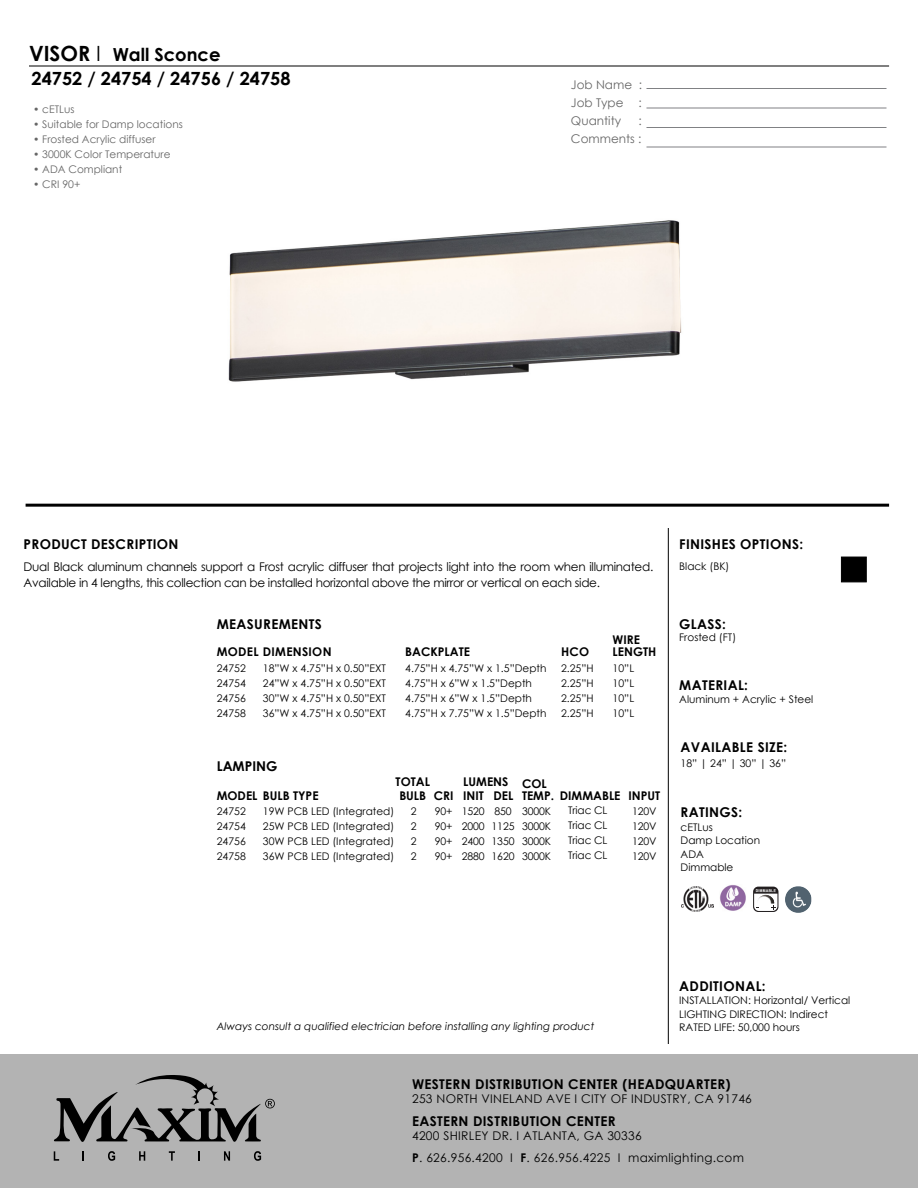
<style>
.page{position:relative;width:918px;height:1188px;background:#fff}
.page>*{position:absolute;margin:0;border:0;box-sizing:border-box;transform-origin:0 0}
.t1{font:700 18.15px "Century Gothic";color:#000}
.t2{font:700 18px "Century Gothic";color:#000}
.t3{font:700 13.5px "Century Gothic";letter-spacing:.025em;color:#000}
.t4{font:700 13.5px "Century Gothic";color:#000}
.t5{font:12px/16.5px "Century Gothic";letter-spacing:-.025em;color:#000}
.t6{font:12px/21.5px "Century Gothic";letter-spacing:.025em;color:#000}
.t7{font:700 12px/12px "Century Gothic";color:#000}
.t8{font:12px/18px "Century Gothic";color:#666;text-align:justify}
.t9{font:700 12px "Century Gothic";letter-spacing:.025em;color:#000}
.t10{font:10.5px/15px "Century Gothic";color:#000;text-align:justify}
.t11{font:10.5px "Century Gothic";color:#666}
.t12{font:italic 10.5px "Century Gothic";color:#000}
.s1{font-size:21px}
.s2{font-weight:400;font-size:21px}
.s3{font-weight:700}
</style>
<div class="page">
<hr style="left:26px;top:504px;width:863px;height:3px;background:#000">
<hr style="left:29px;top:66px;width:860px;height:1px;background:#000">
<hr style="left:646px;top:88px;width:240px;height:1px;background:#808184">
<hr style="left:646px;top:108px;width:240px;height:1px;background:#808184">
<hr style="left:646px;top:127px;width:240px;height:1px;background:#808184">
<hr style="left:646px;top:147px;width:240px;height:1px;background:#808184">
<hr style="left:668px;top:528px;width:1px;height:516px;background:#000">
<img style="left:681px;top:887px;width:33px;height:24px">
<div style="left:0;top:1054px;width:918px;height:134px;background:#b3b3b3"></div>
<svg style="left:54px;top:1151px;width:5px;height:10px"></svg>
<svg style="left:108px;top:1151px;width:7px;height:10px"></svg>
<svg style="left:139px;top:1151px;width:6px;height:10px"></svg>
<svg style="left:169px;top:1151px;width:6px;height:10px"></svg>
<svg style="left:198px;top:1151px;width:2px;height:10px"></svg>
<svg style="left:224px;top:1151px;width:6px;height:10px"></svg>
<svg style="left:254px;top:1151px;width:7px;height:10px"></svg>
<svg style="left:54px;top:1075px;width:221px;height:67px"></svg>
<img style="left:778px;top:886px;width:34px;height:27px">
<svg style="left:753px;top:887px;width:25px;height:25px"></svg>
<img style="left:228px;top:220px;width:454px;height:162px">
<div style="left:841px;top:557px;width:26px;height:25px;background:#000;border:1px solid #000"></div>
<img style="left:720px;top:885px;width:26px;height:26px">
<h2 class="t2" style="left:29px;top:41px;width:193px"><span class="s1">VISOR</span> <span class="s2">I</span> Wall Sconce</h2>
<h1 class="t1" style="left:32px;top:65px;width:261px">24752 / 24754 / 24756 / 24758</h1>
<p class="t11" style="left:33px;top:102px;width:43px">• cETLus</p>
<p class="t11" style="left:33px;top:117px;width:151px">• Suitable for Damp locations</p>
<p class="t11" style="left:33px;top:132px;width:124px">• Frosted Acrylic diffuser</p>
<p class="t11" style="left:33px;top:147px;width:139px">• 3000K Color Temperature</p>
<p class="t11" style="left:33px;top:162px;width:91px">• ADA Compliant</p>
<p class="t11" style="left:33px;top:177px;width:49px">• CRI 90+</p>
<p class="t8" style="left:571px;top:75px;width:73px">Job Name :<br>Job Type :<br>Quantity</p>
<p class="t8" style="left:571px;top:111px;width:72px;text-align:right">:<br>Comments :</p>
<p class="t3" style="left:24px;top:534px;width:156px">PRODUCT DESCRIPTION</p>
<p class="t5" style="left:24px;top:558px;width:631px">Dual Black aluminum channels support a Frost acrylic diffuser that projects light into the room when illuminated.<br>Available in 4 lengths, this collection can be installed horizontal above the mirror or vertical on each side.</p>
<p class="t3" style="left:217px;top:614px;width:107px">MEASUREMENTS</p>
<p class="t9" style="left:217px;top:643px;width:116px">MODEL DIMENSION</p>
<p class="t7" style="left:405px;top:645px;width:66px">BACKPLATE</p>
<p class="t10" style="left:405px;top:660px;width:143px;text-align:left">4.75”H x 4.75”W x 1.5”Depth<br>4.75”H x 6”W x 1.5”Depth<br>4.75”H x 6”W x 1.5”Depth<br>4.75”H x 7.75”W x 1.5”Depth</p>
<p class="t10" style="left:217px;top:660px;width:31px">24752<br>24754<br>24756<br>24758</p>
<p class="t10" style="left:263px;top:660px;width:125px">18”W x 4.75”H x 0.50”EXT 24”W x 4.75”H x 0.50”EXT 30”W x 4.75”H x 0.50”EXT 36”W x 4.75”H x 0.50”EXT</p>
<p class="t7" style="left:561px;top:645px;width:30px">HCO</p>
<p class="t10" style="left:561px;top:660px;width:34px">2.25”H 2.25”H 2.25”H 2.25”H</p>
<p class="t4" style="left:217px;top:756px;width:62px">LAMPING</p>
<p class="t7" style="left:613px;top:633px;width:45px">WIRE<br>LENGTH</p>
<p class="t10" style="left:613px;top:660px;width:23px">10”L 10”L 10”L 10”L</p>
<p class="t7" style="left:396px;top:775px;width:36px;line-height:13.5px;text-align:center">TOTAL<br>BULB</p>
<p class="t10" style="left:411px;top:804px;width:7px">2<br>2<br>2<br>2</p>
<p class="t7" style="left:217px;top:789px;width:103px">MODEL BULB TYPE</p>
<p class="t7" style="left:434px;top:789px;width:21px">CRI</p>
<p class="t10" style="left:435px;top:804px;width:19px">90+ 90+ 90+ 90+</p>
<p class="t10" style="left:263px;top:804px;width:133px">19W PCB LED (Integrated)<br>25W PCB LED (Integrated)<br>30W PCB LED (Integrated)<br>36W PCB LED (Integrated)</p>
<p class="t10" style="left:217px;top:804px;width:31px">24752<br>24754<br>24756<br>24758</p>
<p class="t7" style="left:463px;top:775px;width:52px;line-height:13.6px">LUMENS<br>INIT DEL</p>
<p class="t10" style="left:462px;top:804px;width:24px">1520<br>2000<br>2400<br>2880</p>
<p class="t10" style="left:492px;top:804px;width:24px;text-align:left">850<br>1125<br>1350<br>1620</p>
<p class="t7" style="left:522px;top:777px;width:34px">COL<br>TEMP.</p>
<p class="t10" style="left:522px;top:804px;width:31px">3000K 3000K 3000K 3000K</p>
<p class="t7" style="left:560px;top:789px;width:62px">DIMMABLE</p>
<p class="t10" style="left:568px;top:803px;width:41px">Triac CL Triac CL Triac CL Triac CL</p>
<p class="t7" style="left:629px;top:789px;width:33px">INPUT</p>
<p class="t10" style="left:632px;top:804px;width:26px">120V 120V 120V 120V</p>
<p class="t3" style="left:679px;top:534px;width:125px">FINISHES OPTIONS:</p>
<p class="t10" style="left:679px;top:559px;width:52px">Black (BK)</p>
<p class="t3" style="left:679px;top:613px;width:48px">GLASS:</p>
<p class="t10" style="left:679px;top:630px;width:59px">Frosted (FT)</p>
<p class="t3" style="left:679px;top:675px;width:70px">MATERIAL:</p>
<p class="t10" style="left:679px;top:691px;width:136px">Aluminum + Acrylic + Steel</p>
<p class="t3" style="left:681px;top:736px;width:108px">AVAILABLE SIZE:</p>
<p class="t10" style="left:681px;top:755px;width:107px">18” | 24” | 30” | 36”</p>
<p class="t3" style="left:681px;top:802px;width:63px">RATINGS:</p>
<p class="t10" style="left:681px;top:820px;width:81px;line-height:13.5px;text-align:left">cETLus<br>Damp Location<br>ADA<br>Dimmable</p>
<p class="t12" style="left:217px;top:1019px;width:379px">Always consult a qualified electrician before installing any lighting product</p>
<p class="t3" style="left:679px;top:976px;width:88px">ADDITIONAL:</p>
<p class="t10" style="left:679px;top:994px;width:173px;line-height:13.5px;text-align:left">INSTALLATION: Horizontal/ Vertical<br>LIGHTING DIRECTION: Indirect<br>RATED LIFE: 50,000 hours</p>
<p class="t3" style="left:412px;top:1073px;width:320px">WESTERN DISTRIBUTION CENTER (HEADQUARTER)</p>
<p class="t6" style="left:412px;top:1088px;width:341px">253 NORTH VINELAND AVE I CITY OF INDUSTRY, CA 91746</p>
<p class="t3" style="left:412px;top:1111px;width:205px">EASTERN DISTRIBUTION CENTER</p>
<p class="t6" style="left:412px;top:1125px;width:333px">4200 SHIRLEY DR. I ATLANTA, GA 30336<br><span class="s3">P</span>. 626.956.4200 I <span class="s3">F</span>. 626.956.4225 I maximlighting.com</p>
</div>
